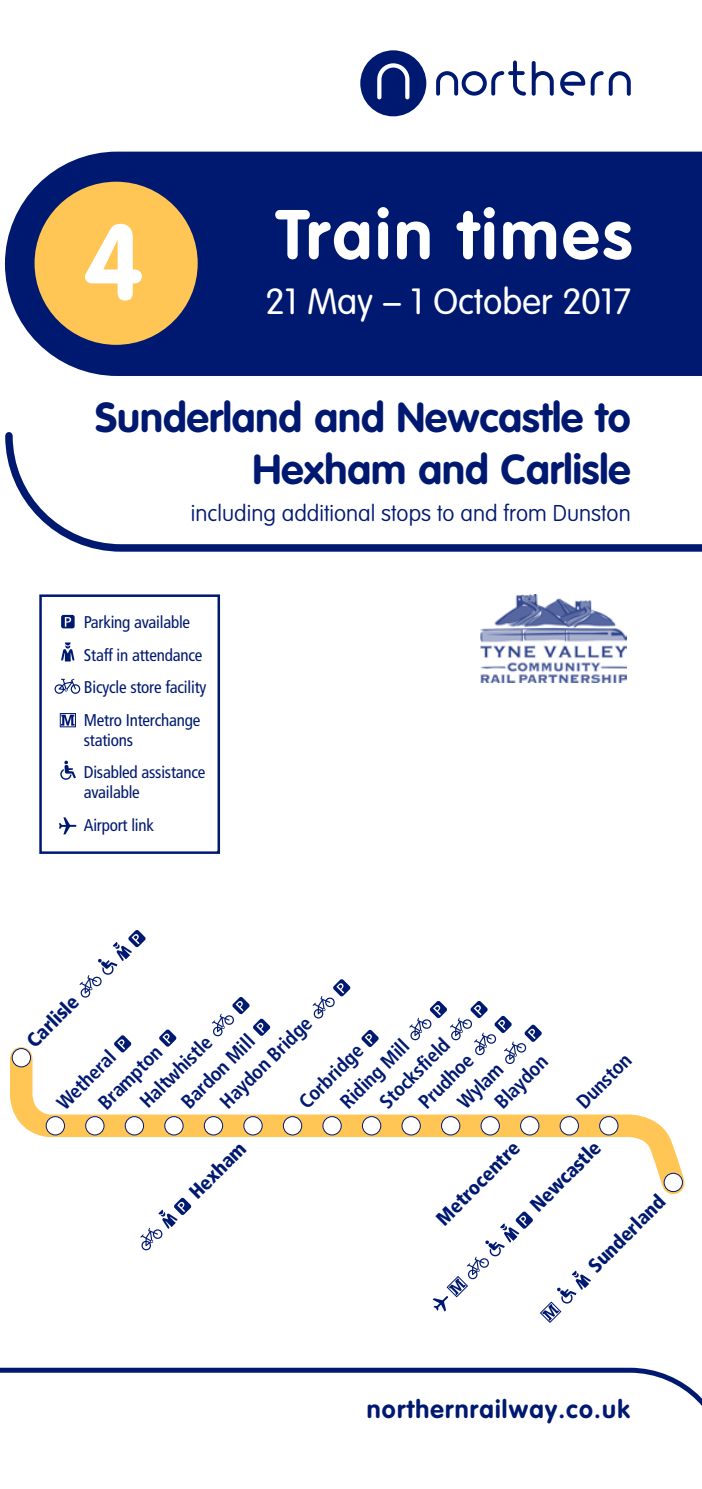
<style>
.page{position:relative;width:702px;height:1489px;background:#fff}
.page>*{position:absolute;margin:0;border:0;box-sizing:border-box;transform-origin:0 0}
.t1{font:700 105px "VAG Rounded";color:#fff}
.t2{font:700 68.75px "VAG Rounded";letter-spacing:.05em;color:#fff}
.t3{font:700 41.25px/52.5px "VAG Rounded";color:#001970;text-align:right}
.t4{font:300 36px "VAG Rounded";color:#fff}
.t5{font:700 25px "VAG Rounded";letter-spacing:.05em;color:#001970}
.t6{font:100 22.5px "VAG Rounded";color:#001970}
.t7{font:700 condensed 20px "Frutiger";color:#001970}
.t8{font:900 condensed 20px "Frutiger";color:#001970}
.t9{font:condensed 17px/32.5px "Frutiger";letter-spacing:-.01em;color:#001970}
</style>
<div class="page">
<svg style="left:360px;top:50px;width:66px;height:66px"></svg>
<svg style="left:436px;top:60px;width:117px;height:36px"></svg>
<svg style="left:560px;top:71px;width:70px;height:25px"></svg>
<div style="left:5px;top:152px;width:697px;height:224px;background:#001970"></div>
<svg style="left:5px;top:432px;width:697px;height:120px"></svg>
<div style="left:35px;top:182px;width:163px;height:163px;background:#ffc656;border-radius:50%"></div>
<svg style="left:0;top:1367px;width:702px;height:39px"></svg>
<svg style="left:60px;top:760px;width:16px;height:19px"></svg>
<svg style="left:61px;top:615px;width:14px;height:13px"></svg>
<svg style="left:65px;top:617px;width:6px;height:9px"></svg>
<svg style="left:54px;top:678px;width:26px;height:15px"></svg>
<div style="left:60px;top:713px;width:16px;height:14px;border:1px solid #001970"></div>
<svg style="left:61px;top:714px;width:13px;height:11px"></svg>
<svg style="left:61px;top:642px;width:13px;height:19px"></svg>
<svg style="left:59px;top:817px;width:18px;height:17px"></svg>
<div style="left:39px;top:594px;width:181px;height:259px;border:2px solid #001970"></div>
<svg style="left:10px;top:1036px;width:675px;height:159px"></svg>
<div style="left:46px;top:1116px;width:18px;height:18px;background:#fff;border-radius:50%"></div>
<div style="left:46px;top:1116px;width:19px;height:19px;border:1px solid #001970;border-radius:50%"></div>
<div style="left:125px;top:1116px;width:18px;height:18px;background:#fff;border-radius:50%"></div>
<div style="left:125px;top:1116px;width:19px;height:19px;border:1px solid #001970;border-radius:50%"></div>
<div style="left:204px;top:1116px;width:19px;height:18px;background:#fff;border-radius:50%"></div>
<div style="left:204px;top:1116px;width:19px;height:19px;border:1px solid #001970;border-radius:50%"></div>
<div style="left:283px;top:1116px;width:19px;height:18px;background:#fff;border-radius:50%"></div>
<div style="left:283px;top:1116px;width:19px;height:19px;border:1px solid #001970;border-radius:50%"></div>
<div style="left:86px;top:1116px;width:18px;height:18px;background:#fff;border-radius:50%"></div>
<div style="left:85px;top:1116px;width:19px;height:19px;border:1px solid #001970;border-radius:50%"></div>
<div style="left:165px;top:1116px;width:18px;height:18px;background:#fff;border-radius:50%"></div>
<div style="left:164px;top:1116px;width:19px;height:19px;border:1px solid #001970;border-radius:50%"></div>
<div style="left:244px;top:1116px;width:18px;height:18px;background:#fff;border-radius:50%"></div>
<div style="left:243px;top:1116px;width:19px;height:19px;border:1px solid #001970;border-radius:50%"></div>
<div style="left:323px;top:1116px;width:18px;height:18px;background:#fff;border-radius:50%"></div>
<div style="left:322px;top:1116px;width:19px;height:19px;border:1px solid #001970;border-radius:50%"></div>
<div style="left:362px;top:1116px;width:19px;height:18px;background:#fff;border-radius:50%"></div>
<div style="left:362px;top:1116px;width:19px;height:19px;border:1px solid #001970;border-radius:50%"></div>
<div style="left:402px;top:1116px;width:18px;height:18px;background:#fff;border-radius:50%"></div>
<div style="left:401px;top:1116px;width:19px;height:19px;border:1px solid #001970;border-radius:50%"></div>
<div style="left:441px;top:1116px;width:19px;height:18px;background:#fff;border-radius:50%"></div>
<div style="left:441px;top:1116px;width:19px;height:19px;border:1px solid #001970;border-radius:50%"></div>
<div style="left:481px;top:1116px;width:18px;height:18px;background:#fff;border-radius:50%"></div>
<div style="left:480px;top:1116px;width:19px;height:19px;border:1px solid #001970;border-radius:50%"></div>
<div style="left:520px;top:1116px;width:19px;height:18px;background:#fff;border-radius:50%"></div>
<div style="left:520px;top:1116px;width:19px;height:19px;border:1px solid #001970;border-radius:50%"></div>
<div style="left:560px;top:1116px;width:18px;height:18px;background:#fff;border-radius:50%"></div>
<div style="left:559px;top:1116px;width:19px;height:19px;border:1px solid #001970;border-radius:50%"></div>
<div style="left:599px;top:1116px;width:19px;height:18px;background:#fff;border-radius:50%"></div>
<div style="left:599px;top:1116px;width:19px;height:19px;border:1px solid #001970;border-radius:50%"></div>
<div style="left:664px;top:1173px;width:18px;height:18px;background:#fff;border-radius:50%"></div>
<div style="left:663px;top:1172px;width:19px;height:19px;border:1px solid #001970;border-radius:50%"></div>
<div style="left:12px;top:1048px;width:19px;height:18px;background:#fff;border-radius:50%"></div>
<div style="left:12px;top:1048px;width:19px;height:19px;border:1px solid #001970;border-radius:50%"></div>
<svg style="left:114px;top:1035px;width:17px;height:17px"></svg>
<svg style="left:312px;top:979px;width:38px;height:39px"></svg>
<svg style="left:212px;top:997px;width:58px;height:39px"></svg>
<svg style="left:361px;top:1029px;width:18px;height:18px"></svg>
<svg style="left:409px;top:1001px;width:133px;height:63px"></svg>
<svg style="left:159px;top:1029px;width:17px;height:17px"></svg>
<svg style="left:79px;top:930px;width:67px;height:68px"></svg>
<svg style="left:140px;top:1197px;width:51px;height:53px"></svg>
<svg style="left:540px;top:1270px;width:51px;height:53px"></svg>
<svg style="left:432px;top:1211px;width:101px;height:100px"></svg>
<img style="left:480px;top:594px;width:147px;height:88px">
<h1 class="t1" style="left:83px;top:201px;width:62px">4</h1>
<h2 class="t2" style="left:276px;top:194px;width:357px">Train times</h2>
<h3 class="t4" style="left:265px;top:281px;width:367px">21 May – 1 October 2017</h3>
<h3 class="t3" style="left:95px;top:391px;width:537px">Sunderland and Newcastle to<br>Hexham and Carlisle</h3>
<h3 class="t6" style="left:191px;top:500px;width:441px">including additional stops to and from Dunston</h3>
<p class="t9" style="left:84px;top:606px;width:124px">Parking available<br>Staff in attendance<br>Bicycle store facility<br>Metro Interchange</p>
<p class="t9" style="left:84px;top:724px;width:123px">stations<br>Disabled assistance</p>
<p class="t9" style="left:84px;top:776px;width:72px">available<br>Airport link</p>
<p class="t8" style="left:22px;top:1035px;width:66px;rotate:-45deg">Carlisle</p>
<p class="t7" style="left:52px;top:1097px;width:75px;rotate:-45deg">Wetheral</p>
<p class="t7" style="left:215px;top:1096px;width:122px;rotate:-45deg">Haydon Bridge</p>
<p class="t8" style="left:184px;top:1186px;width:73px;rotate:-45deg">Hexham</p>
<p class="t7" style="left:176px;top:1096px;width:96px;rotate:-45deg">Bardon Mill</p>
<p class="t7" style="left:374px;top:1096px;width:91px;rotate:-45deg">Stocksfield</p>
<p class="t7" style="left:135px;top:1095px;width:94px;rotate:-45deg">Haltwhistle</p>
<p class="t7" style="left:335px;top:1096px;width:90px;rotate:-45deg">Riding Mill</p>
<p class="t7" style="left:294px;top:1096px;width:83px;rotate:-45deg">Corbridge</p>
<p class="t7" style="left:93px;top:1097px;width:82px;rotate:-45deg">Brampton</p>
<p class="t7" style="left:413px;top:1096px;width:70px;rotate:-45deg">Prudhoe</p>
<p class="t7" style="left:571px;top:1096px;width:70px;rotate:-45deg">Dunston</p>
<p class="t7" style="left:489px;top:1096px;width:68px;rotate:-45deg">Blaydon</p>
<p class="t8" style="left:431px;top:1213px;width:110px;rotate:-45deg">Metrocentre</p>
<p class="t8" style="left:525px;top:1199px;width:92px;rotate:-45deg">Newcastle</p>
<p class="t7" style="left:452px;top:1096px;width:57px;rotate:-45deg">Wylam</p>
<p class="t8" style="left:583px;top:1260px;width:101px;rotate:-45deg">Sunderland</p>
<h3 class="t5" style="left:367px;top:1393px;width:264px">northernrailway.co.uk</h3>
</div>
